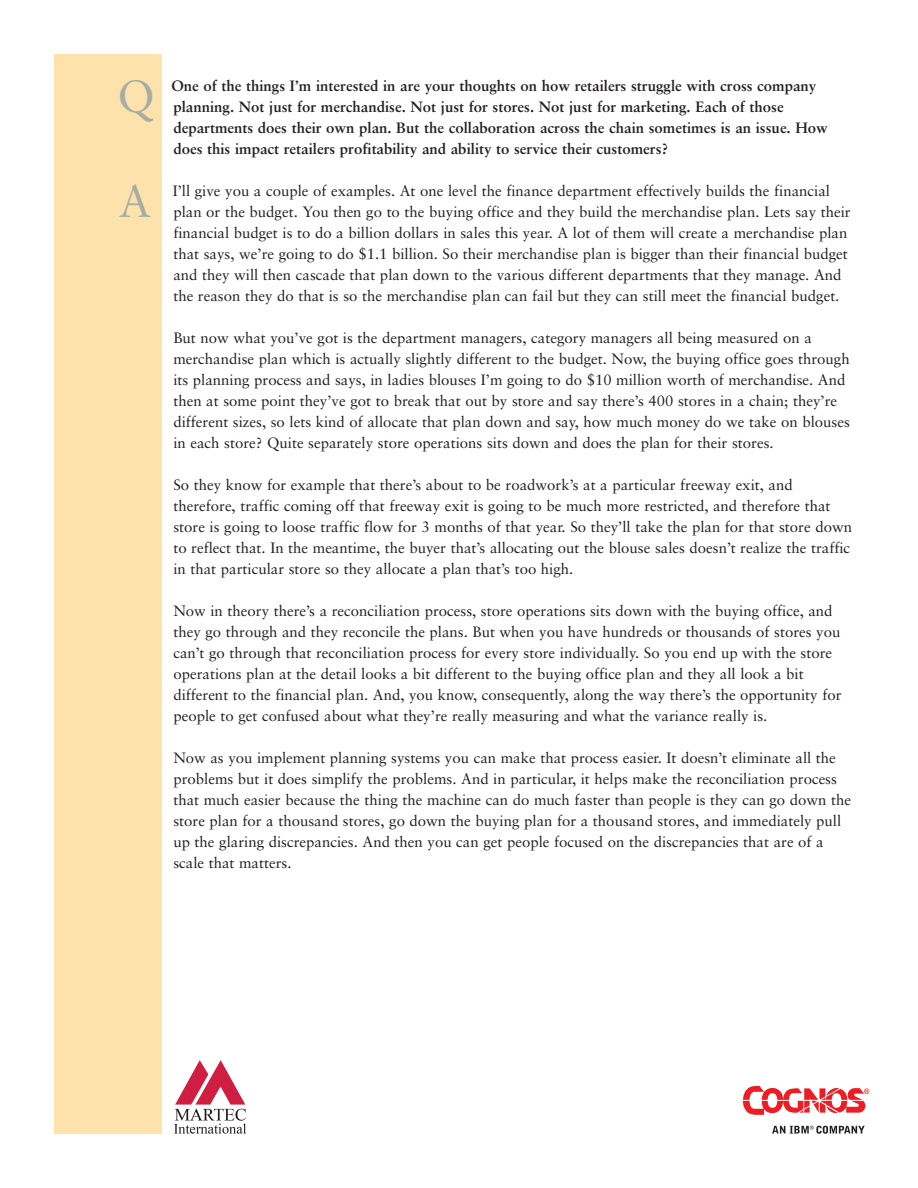
<style>
.page{position:relative;width:918px;height:1188px;background:#fff}
.page>*{position:absolute;margin:0;border:0;box-sizing:border-box;transform-origin:0 0}
.t1{font:45px "Sabon";color:#a6aea4}
.t2{font:15px/21px "Sabon";color:#231f20}
.t3{font:700 15px/21px "Sabon";color:#231f20}
</style>
<div class="page">
<svg style="left:743px;top:1086px;width:126px;height:29px"></svg>
<svg style="left:772px;top:1126px;width:93px;height:8px"></svg>
<div style="left:54px;top:54px;width:107px;height:1080px;background:#fee2ab"></div>
<img style="left:174px;top:1060px;width:73px;height:74px">
<h1 class="t1" style="left:118px;top:78px;width:39px">Q</h1>
<p class="t3" style="left:171px;top:77px;width:658px">One of the things I’m interested in are your thoughts on how retailers struggle with cross company planning. Not just for merchandise. Not just for stores. Not just for marketing. Each of those departments does their own plan. But the collaboration across the chain sometimes is an issue. How does this impact retailers profitability and ability to service their customers?</p>
<h1 class="t1" style="left:119px;top:183px;width:34px">A</h1>
<p class="t2" style="left:173px;top:182px;width:680px">I’ll give you a couple of examples. At one level the finance department effectively builds the financial plan or the budget. You then go to the buying office and they build the merchandise plan. Lets say their financial budget is to do a billion dollars in sales this year. A lot of them will create a merchandise plan that says, we’re going to do $1.1 billion. So their merchandise plan is bigger than their financial budget and they will then cascade that plan down to the various different departments that they manage. And the reason they do that is so the merchandise plan can fail but they can still meet the financial budget.</p>
<p class="t2" style="left:173px;top:329px;width:678px">But now what you’ve got is the department managers, category managers all being measured on a merchandise plan which is actually slightly different to the budget. Now, the buying office goes through its planning process and says, in ladies blouses I’m going to do $10 million worth of merchandise. And then at some point they’ve got to break that out by store and say there’s 400 stores in a chain; they’re different sizes, so lets kind of allocate that plan down and say, how much money do we take on blouses in each store? Quite separately store operations sits down and does the plan for their stores.</p>
<p class="t2" style="left:173px;top:476px;width:680px">So they know for example that there’s about to be roadwork’s at a particular freeway exit, and therefore, traffic coming off that freeway exit is going to be much more restricted, and therefore that store is going to loose traffic flow for 3 months of that year. So they’ll take the plan for that store down to reflect that. In the meantime, the buyer that’s allocating out the blouse sales doesn’t realize the traffic in that particular store so they allocate a plan that’s too high.</p>
<p class="t2" style="left:173px;top:602px;width:670px">Now in theory there’s a reconciliation process, store operations sits down with the buying office, and they go through and they reconcile the plans. But when you have hundreds or thousands of stores you can’t go through that reconciliation process for every store individually. So you end up with the store operations plan at the detail looks a bit different to the buying office plan and they all look a bit different to the financial plan. And, you know, consequently, along the way there’s the opportunity for people to get confused about what they’re really measuring and what the variance really is.</p>
<p class="t2" style="left:173px;top:749px;width:679px">Now as you implement planning systems you can make that process easier. It doesn’t eliminate all the problems but it does simplify the problems. And in particular, it helps make the reconciliation process that much easier because the thing the machine can do much faster than people is they can go down the store plan for a thousand stores, go down the buying plan for a thousand stores, and immediately pull up the glaring discrepancies. And then you can get people focused on the discrepancies that are of a scale that matters.</p>
</div>
